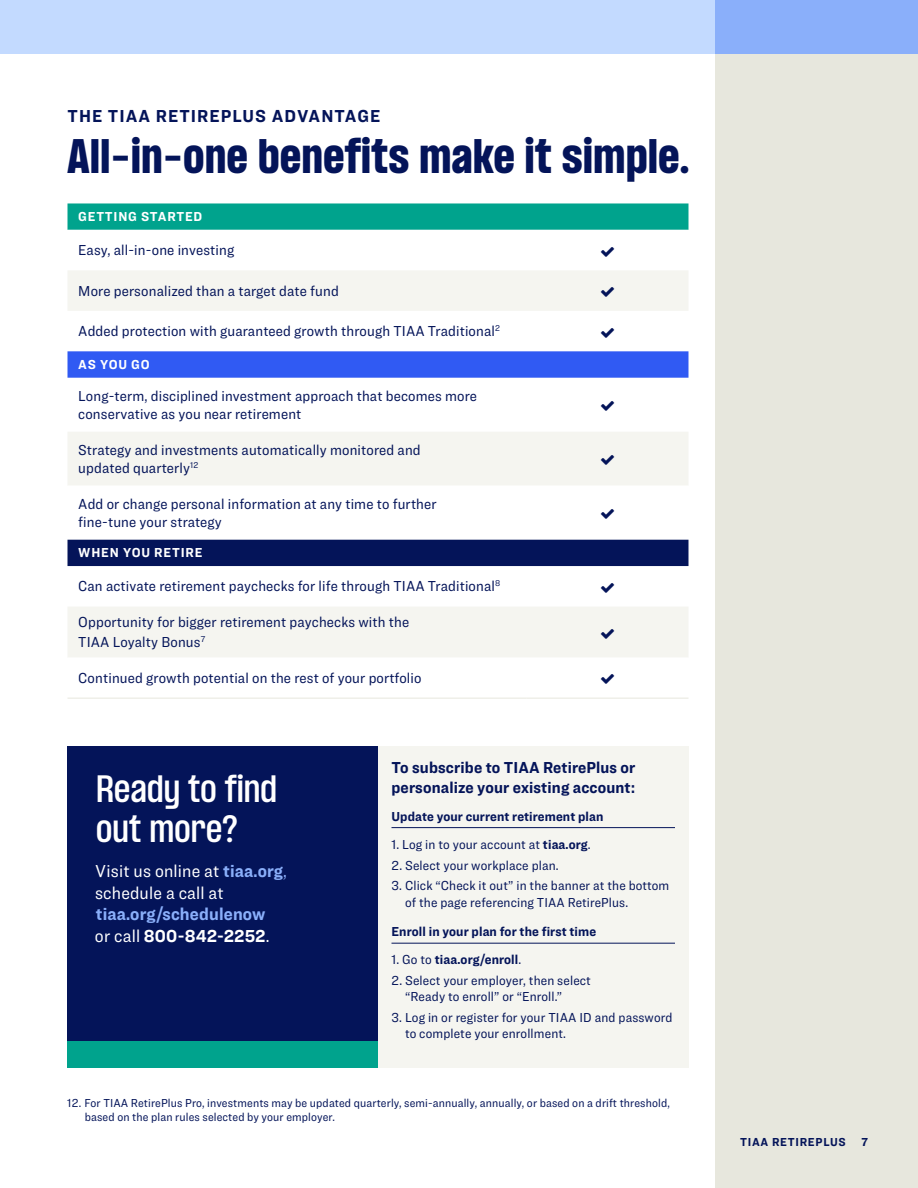
<style>
.page{position:relative;width:918px;height:1188px;background:#fff}
.page>*{position:absolute;margin:0;border:0;box-sizing:border-box;transform-origin:0 0}
.t1{font:900 42px "TIAA Challenger";letter-spacing:.015em;color:#041459}
.t2{font:600 33px/39.6px "TIAA Challenger";letter-spacing:.005em;color:#fff}
.t3{font:18px/21.6px "Ringside Narrow";letter-spacing:.01em;color:#fff}
.t4{font:700 18px/21.6px "Ringside Narrow";letter-spacing:.01em;color:#8aaffa}
.t5{font:700 18px "Ringside Narrow";letter-spacing:.06em;color:#041459}
.t6{font:700 16.5px/19.8px "Ringside Narrow";letter-spacing:.01em;color:#041459}
.t7{font:15px/18px "Ringside Narrow";letter-spacing:.01em;color:#041459}
.t8{font:13.5px/16.2px "Ringside Narrow";letter-spacing:.01em;color:#041459}
.t9{font:700 13.5px "Ringside Narrow";letter-spacing:.01em;color:#041459}
.t10{font:700 13.5px "Ringside Narrow";letter-spacing:.06em;color:#fff}
.t11{font:12px/13.5px "Ringside Narrow";letter-spacing:.01em;color:#041459}
.t12{font:700 12px "Ringside Narrow";letter-spacing:.06em;color:#041459}
.s1{font-weight:700;color:#8aaffa}
.s2{color:#8aaffa}
.s3{font-weight:400;color:#fff}
.s4{color:#fff}
.s5{font-weight:700}
.s6{font-weight:400}
</style>
<div class="page">
<div style="left:716px;top:54px;width:202px;height:1134px;background:#e7e7dd"></div>
<div style="left:0;top:0;width:918px;height:54px;background:#c3daff"></div>
<div style="left:716px;top:0;width:202px;height:54px;background:#8aaffa"></div>
<svg style="left:68px;top:203px;width:620px;height:27px;background:#07a590"></svg>
<svg style="left:68px;top:271px;width:620px;height:214px"></svg>
<svg style="left:68px;top:351px;width:620px;height:27px;background:#345df3"></svg>
<svg style="left:68px;top:539px;width:620px;height:159px"></svg>
<div style="left:68px;top:540px;width:620px;height:26px;background:#041459"></div>
<hr style="left:68px;top:698px;width:458px;height:1px;background:#e7e7dd">
<hr style="left:526px;top:698px;width:162px;height:1px;background:#e7e7dd">
<div style="left:68px;top:746px;width:310px;height:322px;background:#041459"></div>
<div style="left:68px;top:1041px;width:310px;height:27px;background:#00a38d"></div>
<div style="left:378px;top:746px;width:310px;height:322px;background:#f5f5f0"></div>
<hr style="left:392px;top:827px;width:283px;height:1px;background:#041459">
<hr style="left:392px;top:943px;width:283px;height:1px;background:#041459">
<svg style="left:601px;top:287px;width:13px;height:10px"></svg>
<svg style="left:601px;top:327px;width:13px;height:10px"></svg>
<svg style="left:601px;top:401px;width:13px;height:10px"></svg>
<svg style="left:601px;top:455px;width:13px;height:10px"></svg>
<svg style="left:601px;top:583px;width:13px;height:10px"></svg>
<svg style="left:601px;top:628px;width:13px;height:10px"></svg>
<svg style="left:601px;top:674px;width:13px;height:10px"></svg>
<p class="t5" style="left:68px;top:103px;width:314px">THE TIAA RETIREPLUS ADVANTAGE</p>
<h1 class="t1" style="left:68px;top:130px;width:623px">All-in-one benefits make it simple.</h1>
<p class="t10" style="left:78px;top:207px;width:126px">GETTING STARTED</p>
<p class="t7" style="left:78px;top:241px;width:157px">Easy, all-in-one investing</p>
<p class="t7" style="left:78px;top:281px;width:262px">More personalized than a target date fund</p>
<p class="t7" style="left:78px;top:322px;width:423px">Added protection with guaranteed growth through TIAA Traditional<sup>2</sup></p>
<p class="t10" style="left:78px;top:355px;width:73px">AS YOU GO</p>
<p class="t7" style="left:78px;top:386px;width:400px">Long-term, disciplined investment approach that becomes more conservative as you near retirement</p>
<p class="t7" style="left:78px;top:440px;width:344px">Strategy and investments automatically monitored and updated quarterly<sup>12</sup></p>
<p class="t7" style="left:78px;top:494px;width:360px">Add or change personal information at any time to further fine-tune your strategy</p>
<p class="t10" style="left:78px;top:543px;width:126px">WHEN YOU RETIRE</p>
<p class="t7" style="left:78px;top:577px;width:424px">Can activate retirement paychecks for life through TIAA Traditional<sup>8</sup></p>
<p class="t7" style="left:78px;top:612px;width:333px;line-height:19.5px">Opportunity for bigger retirement paychecks with the<br>TIAA Loyalty Bonus<sup>7</sup></p>
<p class="t7" style="left:78px;top:669px;width:345px">Continued growth potential on the rest of your portfolio</p>
<h2 class="t2" style="left:96px;top:769px;width:183px">Ready to find out more?</h2>
<p class="t3" style="left:95px;top:860px;width:193px">Visit us online at <span class="s1">tiaa.org</span><span class="s2">, </span>schedule a call at</p>
<p class="t4" style="left:95px;top:903px;width:176px">tiaa.org/schedulenow <span class="s3">or call</span> <span class="s4">800-842-2252</span><span class="s3">.</span></p>
<p class="t6" style="left:392px;top:757px;width:245px">To subscribe to TIAA RetirePlus or personalize your existing account:</p>
<p class="t9" style="left:392px;top:806px;width:214px">Update your current retirement plan</p>
<p class="t8" style="left:392px;top:836px;width:201px">1. Log in to your account at <span class="s5">tiaa.org</span>.</p>
<p class="t8" style="left:392px;top:857px;width:169px">2. Select your workplace plan.</p>
<p class="t8" style="left:405px;top:877px;width:266px;text-indent:-14px">3. Click “Check it out” in the banner at the bottom of the page referencing TIAA RetirePlus.</p>
<p class="t9" style="left:391px;top:922px;width:206px">Enroll in your plan for the first time</p>
<p class="t9" style="left:391px;top:950px;width:131px"><span class="s6">1. Go to</span> tiaa.org/enroll<span class="s6">.</span></p>
<p class="t8" style="left:405px;top:972px;width:187px;text-indent:-14px">2. Select your employer, then select “Ready to enroll” or “Enroll.”</p>
<p class="t8" style="left:405px;top:1009px;width:269px;text-indent:-14px">3. Log in or register for your TIAA ID and password to complete your enrollment.</p>
<p class="t11" style="left:85px;top:1096px;width:587px;text-indent:-18px">12. For TIAA RetirePlus Pro, investments may be updated quarterly, semi-annually, annually, or based on a drift threshold, based on the plan rules selected by your employer.</p>
<p class="t12" style="left:740px;top:1133px;width:107px">TIAA RETIREPLUS</p>
<p class="t12" style="left:861px;top:1133px;width:8px">7</p>
</div>
